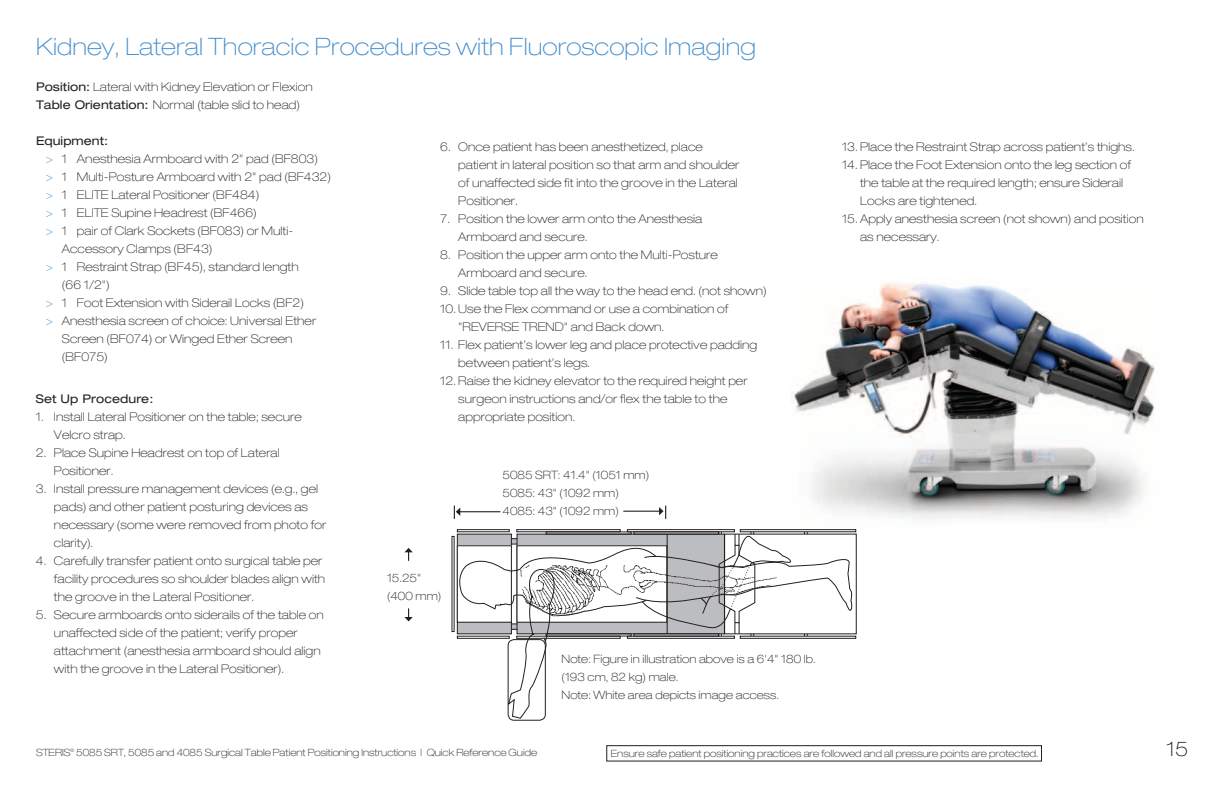
<style>
.page{position:relative;width:1224px;height:792px;background:#fff}
.page>*{position:absolute;margin:0;border:0;box-sizing:border-box;transform-origin:0 0}
.t1{font:100 expanded 24px "Helvetica Neue";letter-spacing:.005em;color:#468fcc}
.t2{font:100 expanded 20px "Helvetica Neue";color:#231f20}
.t3{font:100 expanded 12px/18px "Helvetica Neue";letter-spacing:.005em;color:#231f20}
.t4{font:expanded 12px "Helvetica Neue";letter-spacing:.005em;color:#231f20}
.t5{font:100 expanded 11.5px/18px "Helvetica Neue";letter-spacing:.005em;color:#231f20}
.t6{font:100 expanded 10px "Helvetica Neue";color:#231f20}
.t7{font:100 expanded 4.7px "Helvetica Neue";color:#231f20}
.s1{font-weight:400}
.s2{color:#468fcc}
</style>
<div class="page">
<div style="left:606px;top:745px;width:436px;height:16px;border:1px solid #231f20"></div>
<img style="left:791px;top:282px;width:364px;height:237px">
<div style="left:508px;top:639px;width:38px;height:82px;border:1px solid #231f20;border-radius:6px"></div>
<hr style="left:623px;top:511px;width:37px;height:1px;background:#231f20">
<svg style="left:659px;top:506px;width:7px;height:13px"></svg>
<hr style="left:460px;top:511px;width:40px;height:1px;background:#231f20">
<svg style="left:454px;top:506px;width:6px;height:13px"></svg>
<svg style="left:404px;top:548px;width:9px;height:13px"></svg>
<svg style="left:404px;top:608px;width:9px;height:13px"></svg>
<div style="left:724px;top:534px;width:133px;height:100px;border:1px solid #231f20"></div>
<div style="left:457px;top:534px;width:54px;height:100px;background:#bcbdc0"></div>
<div style="left:457px;top:529px;width:53px;height:3px;border:1px solid #231f20"></div>
<div style="left:516px;top:529px;width:105px;height:3px;border:1px solid #231f20"></div>
<div style="left:627px;top:529px;width:108px;height:3px;border:1px solid #231f20"></div>
<div style="left:740px;top:529px;width:116px;height:3px;border:1px solid #231f20"></div>
<div style="left:546px;top:531px;width:86px;height:4px;border:1px solid #231f20"></div>
<div style="left:633px;top:531px;width:86px;height:4px;border:1px solid #231f20"></div>
<div style="left:740px;top:636px;width:116px;height:3px;border:1px solid #231f20"></div>
<svg style="left:456px;top:539px;width:397px;height:180px"></svg>
<img style="left:518px;top:559px;width:123px;height:58px">
<svg style="left:641px;top:532px;width:154px;height:104px"></svg>
<h1 class="t1" style="left:36px;top:32px;width:722px">Kidney, Lateral Thoracic Procedures with Fluoroscopic Imaging</h1>
<p class="t3" style="left:36px;top:78px;width:278px"><span class="s1">Position:</span> Lateral with Kidney Elevation or Flexion<br><span class="s1">Table Orientation:</span> Normal (table slid to head)</p>
<p class="t4" style="left:36px;top:134px;width:74px">Equipment:</p>
<p class="t3" style="left:46px;top:150px;width:273px"><span class="s2">&gt;</span> 1 Anesthesia Armboard with 2" pad (BF803)</p>
<p class="t3" style="left:46px;top:168px;width:287px"><span class="s2">&gt;</span> 1 Multi-Posture Armboard with 2" pad (BF432)</p>
<p class="t3" style="left:46px;top:186px;width:215px"><span class="s2">&gt;</span> 1 ELITE Lateral Positioner (BF484)</p>
<p class="t3" style="left:46px;top:204px;width:212px"><span class="s2">&gt;</span> 1 ELITE Supine Headrest (BF466)</p>
<p class="t3" style="left:46px;top:222px;width:249px"><span class="s2">&gt;</span> 1 pair of Clark Sockets (BF083) or Multi-</p>
<p class="t3" style="left:62px;top:240px;width:152px">Accessory Clamps (BF43)</p>
<p class="t3" style="left:46px;top:258px;width:254px"><span class="s2">&gt;</span> 1 Restraint Strap (BF45), standard length</p>
<p class="t3" style="left:62px;top:276px;width:49px">(66 1/2")</p>
<p class="t3" style="left:46px;top:294px;width:259px"><span class="s2">&gt;</span> 1 Foot Extension with Siderail Locks (BF2)</p>
<p class="t3" style="left:46px;top:312px;width:272px"><span class="s2">&gt;</span> Anesthesia screen of choice: Universal Ether</p>
<p class="t3" style="left:62px;top:330px;width:232px">Screen (BF074) or Winged Ether Screen</p>
<p class="t3" style="left:62px;top:348px;width:47px">(BF075)</p>
<p class="t4" style="left:36px;top:392px;width:119px">Set Up Procedure:</p>
<p class="t3" style="left:54px;top:408px;width:249px;text-indent:-18px">1. Install Lateral Positioner on the table; secure<br>Velcro strap.</p>
<p class="t3" style="left:54px;top:444px;width:227px;text-indent:-18px">2. Place Supine Headrest on top of Lateral<br>Positioner.</p>
<p class="t3" style="left:54px;top:480px;width:274px;text-indent:-18px">3. Install pressure management devices (e.g., gel pads) and other patient posturing devices as necessary (some were removed from photo for clarity).</p>
<p class="t3" style="left:54px;top:552px;width:273px;text-indent:-18px">4. Carefully transfer patient onto surgical table per facility procedures so shoulder blades align with the groove in the Lateral Positioner.</p>
<p class="t3" style="left:54px;top:606px;width:271px;text-indent:-18px">5. Secure armboards onto siderails of the table on unaffected side of the patient; verify proper attachment (anesthesia armboard should align with the groove in the Lateral Positioner).</p>
<p class="t3" style="left:458px;top:138px;width:283px;text-indent:-18px">6. Once patient has been anesthetized, place patient in lateral position so that arm and shoulder of unaffected side fit into the groove in the Lateral Positioner.</p>
<p class="t3" style="left:458px;top:210px;width:246px;text-indent:-18px">7. Position the lower arm onto the Anesthesia<br>Armboard and secure.</p>
<p class="t3" style="left:458px;top:246px;width:261px;text-indent:-18px">8. Position the upper arm onto the Multi-Posture<br>Armboard and secure.</p>
<p class="t3" style="left:440px;top:282px;width:328px">9. Slide table top all the way to the head end. (not shown)</p>
<p class="t3" style="left:458px;top:300px;width:272px;text-indent:-18px">10. Use the Flex command or use a combination of "REVERSE TREND" and Back down.</p>
<p class="t3" style="left:458px;top:336px;width:301px;text-indent:-18px">11. Flex patient’s lower leg and place protective padding between patient’s legs.</p>
<p class="t3" style="left:458px;top:372px;width:291px;text-indent:-18px">12. Raise the kidney elevator to the required height per surgeon instructions and/or flex the table to the appropriate position.</p>
<p class="t5" style="left:503px;top:466px;width:148px">5085 SRT: 41.4" (1051 mm)<br>5085: 43" (1092 mm)<br>4085: 43" (1092 mm)</p>
<p class="t5" style="left:387px;top:569px;width:56px">15.25" (400 mm)</p>
<p class="t5" style="left:562px;top:650px;width:256px">Note: Figure in illustration above is a 6'4" 180 lb. (193 cm, 82 kg) male.<br>Note: White area depicts image access.</p>
<p class="t3" style="left:842px;top:138px;width:294px">13. Place the Restraint Strap across patient’s thighs.</p>
<p class="t3" style="left:860px;top:156px;width:273px;text-indent:-18px">14. Place the Foot Extension onto the leg section of the table at the required length; ensure Siderail<br>Locks are tightened.</p>
<p class="t3" style="left:860px;top:210px;width:285px;text-indent:-18px">15. Apply anesthesia screen (not shown) and position as necessary.</p>
<p class="t6" style="left:36px;top:747px;width:36px">STERIS</p>
<p class="t7" style="left:70px;top:747px;width:5px">®</p>
<p class="t6" style="left:76px;top:747px;width:462px">5085 SRT, 5085 and 4085 Surgical Table Patient Positioning Instructions | Quick Reference Guide</p>
<p class="t6" style="left:611px;top:747px;width:429px">Ensure safe patient positioning practices are followed and all pressure points are protected.</p>
<h2 class="t2" style="left:1167px;top:737px;width:23px">15</h2>
</div>
